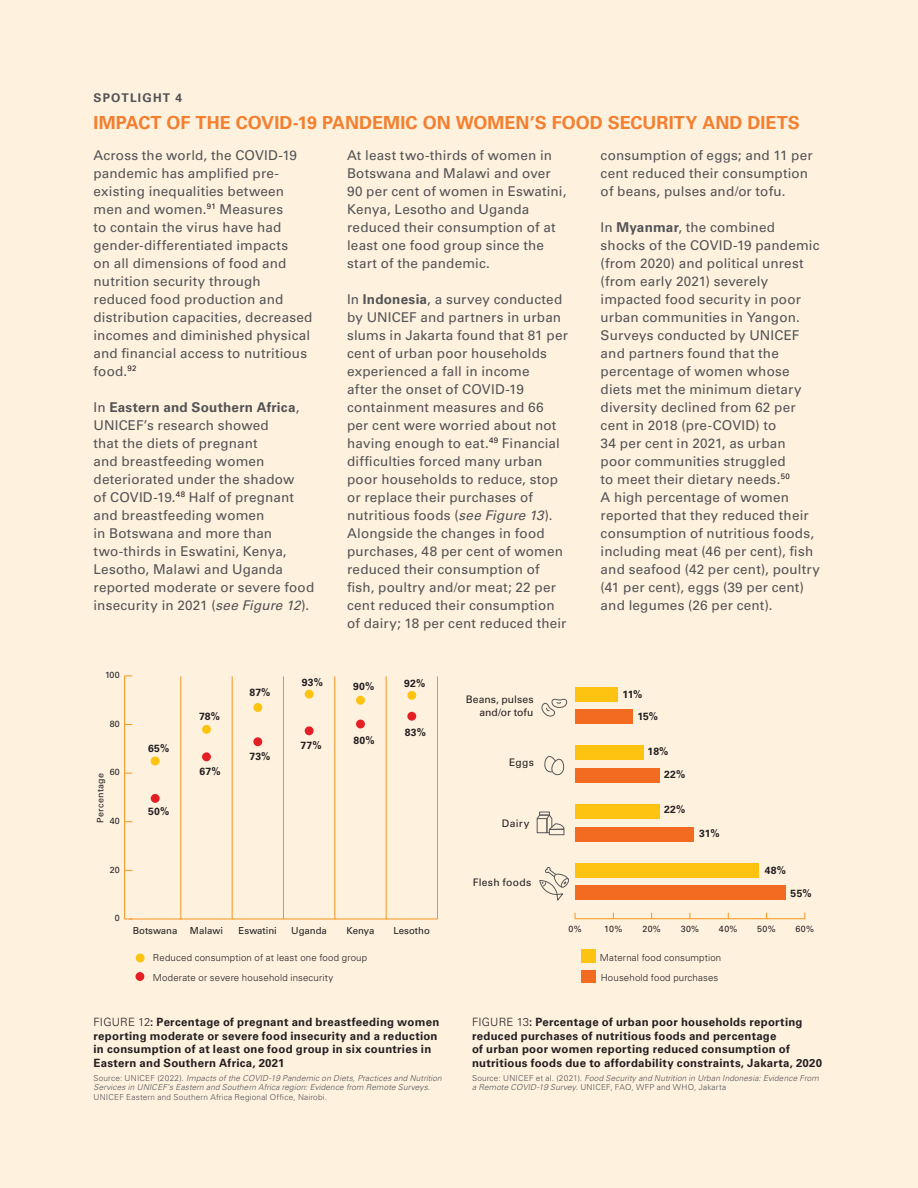
<style>
.page{position:relative;width:918px;height:1188px;background:#fef2df}
.page>*{position:absolute;margin:0;border:0;box-sizing:border-box;transform-origin:0 0}
.box_title_ch2{font:700 18px "Univers LT Std";color:#f47f2f}
.box_text_2{font:13.5px/18px "Univers LT Std";letter-spacing:.015em;color:#535355}
.box_number{font:700 12px "Univers LT Std";letter-spacing:.1em;color:#535355}
.technical_title{font:700 11.4px/13.6px "Univers LT Std";letter-spacing:.025em;color:#231f20}
.t1{font:700 10.35px "Univers LT Std";letter-spacing:.025em;color:#231f20}
.t2{font:10.35px/12.5px "Univers LT Std";letter-spacing:.01em;color:#231f20;text-align:right}
.t3{font:300 9.6px "Univers LT Std";letter-spacing:.015em;color:#231f20}
.t4{font:9.6px "Univers LT Std";color:#231f20}
.t5{font:8.85px "Univers LT Std";letter-spacing:.03em;color:#231f20}
.source_text{font:italic 300 8.25px/9.4px "Univers LT Std";letter-spacing:.015em;color:#535355}
.s1{font-weight:700}
.s2{font-style:italic}
.s3{font-weight:300}
.s4{font-style:normal}
</style>
<div class="page">
<hr style="left:180px;top:676px;width:1px;height:243px;background:#f7931d">
<hr style="left:232px;top:676px;width:1px;height:243px;background:#f7931d">
<hr style="left:283px;top:676px;width:1px;height:243px;background:#f7931d">
<hr style="left:334px;top:676px;width:1px;height:243px;background:#f7931d">
<hr style="left:386px;top:676px;width:1px;height:243px;background:#f7931d">
<hr style="left:437px;top:676px;width:1px;height:243px;background:#f7931d">
<hr style="left:130px;top:919px;width:307px;height:1px;background:#f7931d">
<hr style="left:124px;top:676px;width:1px;height:243px;background:#f7931d">
<div style="left:135px;top:972px;width:9px;height:9px;background:#e41f25;border-radius:50%"></div>
<div style="left:151px;top:794px;width:9px;height:9px;background:#e41f25;border-radius:50%"></div>
<div style="left:202px;top:752px;width:9px;height:9px;background:#e41f25;border-radius:50%"></div>
<div style="left:253px;top:737px;width:9px;height:9px;background:#e41f25;border-radius:50%"></div>
<div style="left:305px;top:726px;width:9px;height:9px;background:#e41f25;border-radius:50%"></div>
<div style="left:356px;top:720px;width:9px;height:8px;background:#e41f25;border-radius:50%"></div>
<div style="left:407px;top:712px;width:9px;height:9px;background:#e41f25;border-radius:50%"></div>
<div style="left:136px;top:954px;width:9px;height:8px;background:#fec210;border-radius:50%"></div>
<div style="left:151px;top:757px;width:9px;height:8px;background:#fec210;border-radius:50%"></div>
<div style="left:202px;top:725px;width:9px;height:9px;background:#fec210;border-radius:50%"></div>
<div style="left:253px;top:703px;width:9px;height:9px;background:#fec210;border-radius:50%"></div>
<div style="left:305px;top:690px;width:9px;height:9px;background:#fec210;border-radius:50%"></div>
<div style="left:356px;top:696px;width:9px;height:9px;background:#fec210;border-radius:50%"></div>
<div style="left:407px;top:691px;width:9px;height:9px;background:#fec210;border-radius:50%"></div>
<hr style="left:575px;top:918px;width:230px;height:1px;background:#f7931d">
<div style="left:581px;top:971px;width:15px;height:12px;background:#f36a21"></div>
<div style="left:575px;top:710px;width:57px;height:14px;background:#f36a21"></div>
<div style="left:575px;top:768px;width:84px;height:15px;background:#f36a21"></div>
<div style="left:575px;top:827px;width:119px;height:14px;background:#f36a21"></div>
<div style="left:575px;top:886px;width:211px;height:14px;background:#f36a21"></div>
<div style="left:581px;top:949px;width:15px;height:14px;background:#fec210"></div>
<div style="left:575px;top:687px;width:42px;height:14px;background:#fec210"></div>
<div style="left:575px;top:745px;width:69px;height:15px;background:#fec210"></div>
<div style="left:575px;top:804px;width:84px;height:14px;background:#fec210"></div>
<div style="left:575px;top:863px;width:184px;height:14px;background:#fec210"></div>
<div style="left:549px;top:829px;width:15px;height:6px;border:1px solid #57585a"></div>
<svg style="left:536px;top:812px;width:29px;height:22px"></svg>
<div style="left:537px;top:818px;width:10px;height:15px;border:1px solid #57585a"></div>
<svg style="left:541px;top:699px;width:27px;height:18px"></svg>
<svg style="left:544px;top:756px;width:20px;height:19px"></svg>
<svg style="left:539px;top:867px;width:30px;height:34px"></svg>
<p class="box_number" style="left:94px;top:91px;width:90px">SPOTLIGHT 4</p>
<p class="box_title_ch2" style="left:94px;top:112px;width:708px">IMPACT OF THE COVID-19 PANDEMIC ON WOMEN’S FOOD SECURITY AND DIETS</p>
<p class="box_text_2" style="left:94px;top:146px;width:220px">Across the world, the COVID-19 pandemic has amplified pre&shy;existing inequalities between men and women.<sup>91</sup> Measures<br>to contain the virus have had gender-differentiated impacts<br>on all dimensions of food and nutrition security through reduced food production and distribution capacities, decreased incomes and diminished physical and financial access to nutritious food.<sup>92</sup></p>
<p class="box_text_2" style="left:94px;top:398px;width:222px">In <span class="s1">Eastern and Southern Africa</span>,<br>UNICEF’s research showed<br>that the diets of pregnant<br>and breastfeeding women deteriorated under the shadow<br>of COVID-19.<sup>48</sup> Half of pregnant and breastfeeding women<br>in Botswana and more than two-thirds in Eswatini, Kenya,<br>Lesotho, Malawi and Uganda reported moderate or severe food insecurity in 2021 (<span class="s2">see Figure 12</span>).</p>
<p class="box_text_2" style="left:347px;top:146px;width:221px">At least two-thirds of women in<br>Botswana and Malawi and over<br>90 per cent of women in Eswatini,<br>Kenya, Lesotho and Uganda reduced their consumption of at least one food group since the start of the pandemic.</p>
<p class="box_text_2" style="left:347px;top:290px;width:222px">In <span class="s1">Indonesia</span>, a survey conducted by UNICEF and partners in urban slums in Jakarta found that 81 per cent of urban poor households experienced a fall in income<br>after the onset of COVID-19 containment measures and 66 per cent were worried about not having enough to eat.<sup>49</sup> Financial difficulties forced many urban poor households to reduce, stop or replace their purchases of nutritious foods (<span class="s2">see Figure 13</span>).<br>Alongside the changes in food purchases, 48 per cent of women reduced their consumption of fish, poultry and/or meat; 22 per cent reduced their consumption of dairy; 18 per cent reduced their</p>
<p class="box_text_2" style="left:601px;top:146px;width:214px">consumption of eggs; and 11 per cent reduced their consumption of beans, pulses and/or tofu.</p>
<p class="box_text_2" style="left:601px;top:218px;width:221px">In <span class="s1">Myanmar</span>, the combined shocks of the COVID-19 pandemic (from 2020) and political unrest (from early 2021) severely impacted food security in poor urban communities in Yangon.<br>Surveys conducted by UNICEF and partners found that the percentage of women whose diets met the minimum dietary diversity declined from 62 per cent in 2018 (pre-COVID) to<br>34 per cent in 2021, as urban<br>poor communities struggled<br>to meet their dietary needs.<sup>50<br></sup>A high percentage of women reported that they reduced their consumption of nutritious foods, including meat (46 per cent), fish and seafood (42 per cent), poultry (41 per cent), eggs (39 per cent) and legumes (26 per cent).</p>
<p class="t5" style="left:105px;top:670px;width:16px">100</p>
<p class="t5" style="left:110px;top:718px;width:11px">80</p>
<p class="t5" style="left:110px;top:767px;width:11px">60</p>
<p class="t5" style="left:95px;top:823px;width:51px;rotate:-90deg">Percentage</p>
<p class="t5" style="left:110px;top:816px;width:11px">40</p>
<p class="t1" style="left:148px;top:742px;width:23px">65%</p>
<p class="t1" style="left:148px;top:805px;width:23px">50%</p>
<p class="t1" style="left:199px;top:711px;width:23px">78%</p>
<p class="t1" style="left:199px;top:765px;width:23px">67%</p>
<p class="t1" style="left:249px;top:686px;width:23px">87%</p>
<p class="t1" style="left:249px;top:750px;width:23px">73%</p>
<p class="t1" style="left:302px;top:676px;width:23px">93%</p>
<p class="t1" style="left:353px;top:680px;width:23px">90%</p>
<p class="t1" style="left:301px;top:739px;width:23px">77%</p>
<p class="t1" style="left:353px;top:734px;width:23px">80%</p>
<p class="t1" style="left:404px;top:677px;width:23px">92%</p>
<p class="t1" style="left:405px;top:726px;width:23px">83%</p>
<p class="t5" style="left:110px;top:864px;width:11px">20</p>
<p class="t5" style="left:115px;top:913px;width:6px">0</p>
<p class="t4" style="left:133px;top:925px;width:46px">Botswana</p>
<p class="t4" style="left:190px;top:925px;width:35px">Malawi</p>
<p class="t4" style="left:239px;top:925px;width:40px">Eswatini</p>
<p class="t4" style="left:291px;top:925px;width:37px">Uganda</p>
<p class="t4" style="left:346px;top:925px;width:30px">Kenya</p>
<p class="t4" style="left:394px;top:925px;width:38px">Lesotho</p>
<p class="t3" style="left:153px;top:952px;width:216px">Reduced consumption of at least one food group</p>
<p class="t3" style="left:153px;top:972px;width:182px">Moderate or severe household insecurity</p>
<p class="technical_title" style="left:94px;top:1015px;width:347px"><span class="s3">FIGURE 12</span>: Percentage of pregnant and breastfeeding women reporting moderate or severe food insecurity and a reduction in consumption of at least one food group in six countries in Eastern and Southern Africa, 2021</p>
<p class="source_text" style="left:94px;top:1073px;width:350px"><span class="s4">Source: UNICEF (2022).</span> Impacts of the COVID-19 Pandemic on Diets, Practices and Nutrition<br>Services in UNICEF’s Eastern and Southern Africa region: Evidence from Remote Surveys.<br><span class="s4">UNICEF Eastern and Southern Africa Regional Office, Nairobi.</span></p>
<p class="t2" style="left:466px;top:694px;width:69px">Beans, pulses and/or tofu</p>
<p class="t2" style="left:509px;top:756px;width:26px">Eggs</p>
<p class="t2" style="left:502px;top:818px;width:29px">Dairy</p>
<p class="t2" style="left:473px;top:876px;width:60px">Flesh foods</p>
<p class="t1" style="left:622px;top:688px;width:21px">11%</p>
<p class="t1" style="left:637px;top:711px;width:22px">15%</p>
<p class="t1" style="left:648px;top:745px;width:22px">18%</p>
<p class="t1" style="left:664px;top:768px;width:23px">22%</p>
<p class="t1" style="left:664px;top:804px;width:23px">22%</p>
<p class="t1" style="left:699px;top:827px;width:22px">31%</p>
<p class="t1" style="left:765px;top:864px;width:23px">48%</p>
<p class="t1" style="left:791px;top:887px;width:23px">55%</p>
<p class="t5" style="left:568px;top:924px;width:15px">0%</p>
<p class="t5" style="left:604px;top:924px;width:20px">10%</p>
<p class="t5" style="left:642px;top:924px;width:20px">20%</p>
<p class="t5" style="left:681px;top:924px;width:20px">30%</p>
<p class="t5" style="left:719px;top:924px;width:20px">40%</p>
<p class="t5" style="left:757px;top:924px;width:20px">50%</p>
<p class="t5" style="left:796px;top:924px;width:20px">60%</p>
<p class="t3" style="left:600px;top:952px;width:123px">Maternal food consumption</p>
<p class="t3" style="left:601px;top:972px;width:119px">Household food purchases</p>
<p class="technical_title" style="left:472px;top:1015px;width:352px"><span class="s3">FIGURE 13</span>: Percentage of urban poor households reporting reduced purchases of nutritious foods and percentage<br>of urban poor women reporting reduced consumption of nutritious foods due to affordability constraints, Jakarta, 2020</p>
<p class="source_text" style="left:472px;top:1073px;width:348px"><span class="s4">Source: UNICEF et al. (2021).</span> Food Security and Nutrition in Urban Indonesia: Evidence From a Remote COVID-19 Survey<span class="s4">. UNICEF, FAO, WFP and WHO, Jakarta</span></p>
</div>
